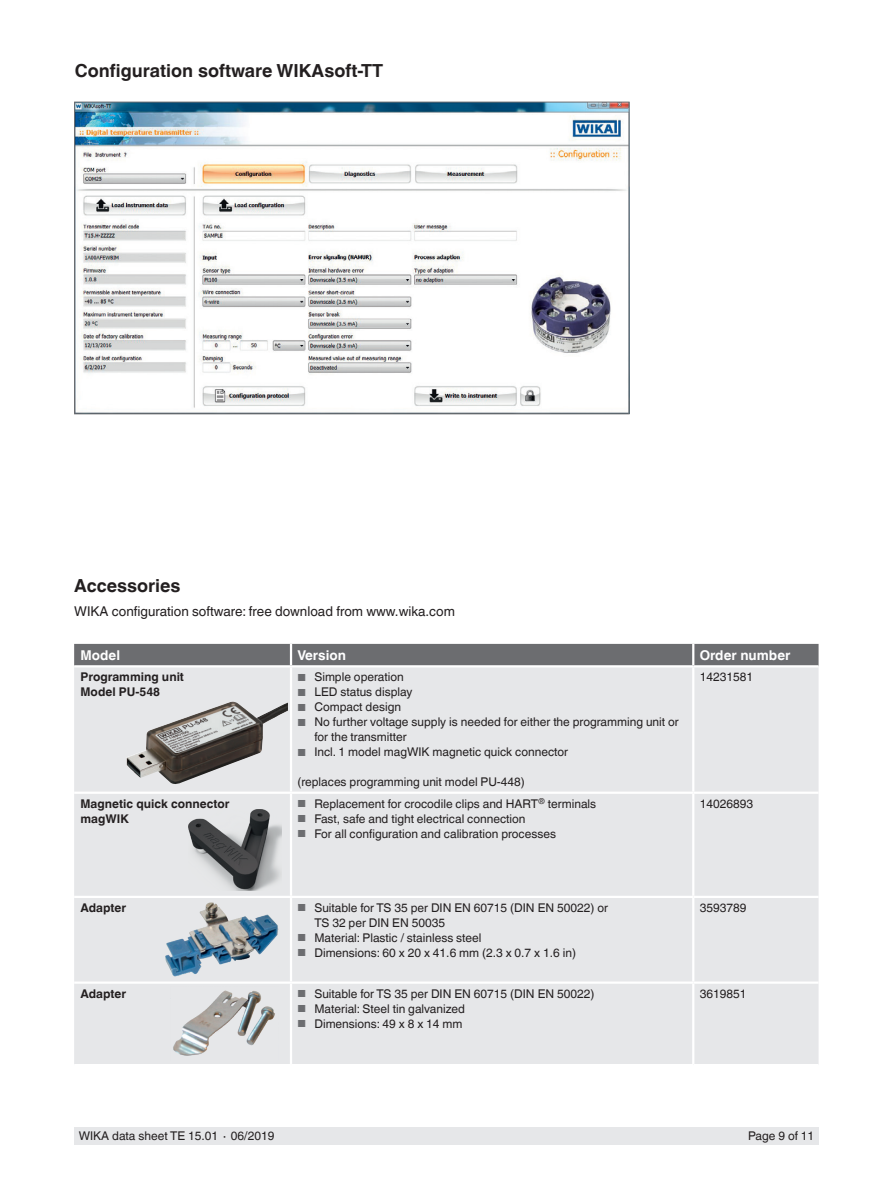
<style>
.page{position:relative;width:893px;height:1188px;background:#fff}
.page>*{position:absolute;margin:0;border:0;box-sizing:border-box;transform-origin:0 0}
.t1{font:700 18px "Helvetica World";color:#231f20}
.t2{font:13.5px "Helvetica World";color:#231f20}
.t3{font:700 13.5px "Helvetica World";color:#fff}
.t4{font:12px/15px "Helvetica World";color:#231f20}
.t5{font:700 12px/15px "Helvetica World";color:#231f20}
.s1{font-size:10.2px;color:#6c6d70}
</style>
<div class="page">
<div style="left:74px;top:1128px;width:745px;height:17px;background:#e6e7e9"></div>
<img style="left:76px;top:104px;width:551px;height:304px">
<div style="left:74px;top:644px;width:745px;height:21px;background:#6c6d70"></div>
<div style="left:74px;top:667px;width:745px;height:397px;background:#e6e7e9"></div>
<hr style="left:290px;top:898px;width:2px;height:84px;background:#fff">
<hr style="left:692px;top:898px;width:2px;height:84px;background:#fff">
<hr style="left:291px;top:982px;width:402px;height:2px;background:#fff">
<hr style="left:693px;top:982px;width:126px;height:2px;background:#fff">
<hr style="left:692px;top:984px;width:2px;height:80px;background:#fff">
<hr style="left:290px;top:644px;width:2px;height:21px;background:#fff">
<hr style="left:692px;top:644px;width:2px;height:21px;background:#fff">
<hr style="left:290px;top:667px;width:2px;height:125px;background:#fff">
<hr style="left:692px;top:667px;width:2px;height:125px;background:#fff">
<hr style="left:74px;top:792px;width:217px;height:2px;background:#fff">
<hr style="left:291px;top:792px;width:402px;height:2px;background:#fff">
<hr style="left:290px;top:794px;width:2px;height:102px;background:#fff">
<hr style="left:693px;top:792px;width:126px;height:2px;background:#fff">
<hr style="left:692px;top:794px;width:2px;height:102px;background:#fff">
<hr style="left:74px;top:896px;width:217px;height:2px;background:#fff">
<hr style="left:291px;top:896px;width:402px;height:2px;background:#fff">
<hr style="left:693px;top:896px;width:126px;height:2px;background:#fff">
<hr style="left:74px;top:982px;width:217px;height:2px;background:#fff">
<hr style="left:290px;top:984px;width:2px;height:80px;background:#fff">
<img style="left:126px;top:702px;width:162px;height:83px">
<img style="left:188px;top:809px;width:94px;height:82px">
<img style="left:164px;top:901px;width:118px;height:77px">
<img style="left:170px;top:987px;width:108px;height:74px">
<h1 class="t1" style="left:75px;top:60px;width:310px">Configuration software WIKAsoft-TT</h1>
<h1 class="t1" style="left:74px;top:575px;width:108px">Accessories</h1>
<p class="t2" style="left:74px;top:603px;width:382px">WIKA configuration software: free download from www.wika.com</p>
<p class="t3" style="left:81px;top:647px;width:41px">Model</p>
<p class="t3" style="left:297px;top:647px;width:50px">Version</p>
<p class="t3" style="left:700px;top:647px;width:92px">Order number</p>
<p class="t5" style="left:81px;top:670px;width:105px">Programming unit<br>Model PU-548</p>
<p class="t4" style="left:297px;top:670px;width:108px"><span class="s1">■</span> Simple operation</p>
<p class="t4" style="left:700px;top:670px;width:55px">14231581</p>
<p class="t4" style="left:297px;top:685px;width:116px"><span class="s1">■</span> LED status display</p>
<p class="t4" style="left:297px;top:700px;width:105px"><span class="s1">■</span> Compact design</p>
<p class="t4" style="left:314px;top:715px;width:366px;text-indent:-17px"><span class="s1">■</span> No further voltage supply is needed for either the programming unit or for the transmitter</p>
<p class="t4" style="left:297px;top:745px;width:272px"><span class="s1">■</span> Incl. 1 model magWIK magnetic quick connector</p>
<p class="t4" style="left:297px;top:775px;width:229px">(replaces programming unit model PU-448)</p>
<p class="t5" style="left:81px;top:796px;width:151px">Magnetic quick connector magWIK</p>
<p class="t4" style="left:297px;top:796px;width:300px"><span class="s1">■</span> Replacement for crocodile clips and HART<sup>®</sup> terminals</p>
<p class="t4" style="left:297px;top:811px;width:230px"><span class="s1">■</span> Fast, safe and tight electrical connection</p>
<p class="t4" style="left:297px;top:826px;width:260px"><span class="s1">■</span> For all configuration and calibration processes</p>
<p class="t4" style="left:700px;top:796px;width:55px">14026893</p>
<p class="t5" style="left:81px;top:900px;width:47px">Adapter</p>
<p class="t4" style="left:314px;top:900px;width:295px;text-indent:-17px"><span class="s1">■</span> Suitable for TS 35 per DIN EN 60715 (DIN EN 50022) or<br>TS 32 per DIN EN 50035</p>
<p class="t4" style="left:297px;top:930px;width:186px"><span class="s1">■</span> Material: Plastic / stainless steel</p>
<p class="t4" style="left:297px;top:945px;width:280px"><span class="s1">■</span> Dimensions: 60 x 20 x 41.6 mm (2.3 x 0.7 x 1.6 in)</p>
<p class="t4" style="left:700px;top:900px;width:48px">3593789</p>
<p class="t5" style="left:81px;top:986px;width:47px">Adapter</p>
<p class="t4" style="left:297px;top:986px;width:299px"><span class="s1">■</span> Suitable for TS 35 per DIN EN 60715 (DIN EN 50022)</p>
<p class="t4" style="left:297px;top:1001px;width:169px"><span class="s1">■</span> Material: Steel tin galvanized</p>
<p class="t4" style="left:297px;top:1016px;width:167px"><span class="s1">■</span> Dimensions: 49 x 8 x 14 mm</p>
<p class="t4" style="left:700px;top:986px;width:48px">3619851</p>
<p class="t4" style="left:79px;top:1129px;width:197px">WIKA data sheet TE 15.01 ∙ 06/2019</p>
<p class="t4" style="left:748px;top:1129px;width:68px">Page 9 of 11</p>
</div>
